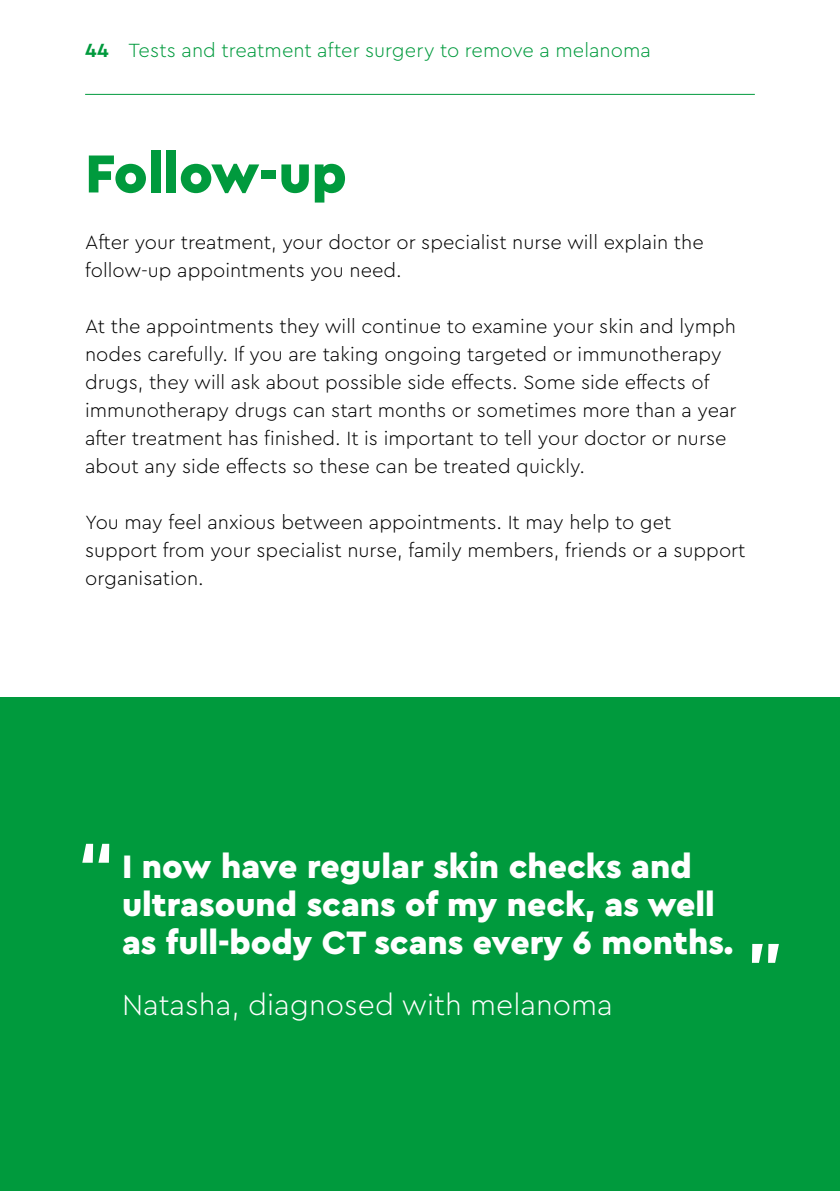
<style>
.page{position:relative;width:840px;height:1191px;background:#fff}
.page>*{position:absolute;margin:0;border:0;box-sizing:border-box;transform-origin:0 0}
.t1{font:900 56px "Cera Pro Macmillan";letter-spacing:-.005em;color:#009a3d}
.t2{font:900 34px/38px "Cera Pro Macmillan";color:#fff}
.t3{font:300 30px "Cera Pro Macmillan";color:#fff}
.t4{font:300 20px/28px "Cera Pro Macmillan";color:#000}
.t5{font:300 20px "Cera Pro Macmillan";letter-spacing:.005em;color:#009a3d}
.s1{font-weight:700}
</style>
<div class="page">
<hr style="left:85px;top:94px;width:669px;height:1px;background:#009a3d">
<div style="left:0;top:697px;width:839px;height:494px;background:#009a3d"></div>
<svg style="left:82px;top:844px;width:27px;height:18px"></svg>
<svg style="left:752px;top:944px;width:26px;height:19px"></svg>
<p class="t5" style="left:85px;top:35px;width:567px"><span class="s1">44</span> Tests and treatment after surgery to remove a melanoma</p>
<h1 class="t1" style="left:85px;top:128px;width:263px">Follow-up</h1>
<p class="t4" style="left:85px;top:226px;width:619px">After your treatment, your doctor or specialist nurse will explain the follow-up appointments you need.</p>
<p class="t4" style="left:85px;top:310px;width:652px">At the appointments they will continue to examine your skin and lymph nodes carefully. If you are taking ongoing targeted or immunotherapy drugs, they will ask about possible side effects. Some side effects of immunotherapy drugs can start months or sometimes more than a year after treatment has finished. It is important to tell your doctor or nurse about any side effects so these can be treated quickly.</p>
<p class="t4" style="left:85px;top:506px;width:661px">You may feel anxious between appointments. It may help to get support from your specialist nurse, family members, friends or a support organisation.</p>
<h2 class="t2" style="left:122px;top:844px;width:612px">I now have regular skin checks and ultrasound scans of my neck, as well as full-body CT scans every 6 months.</h2>
<h3 class="t3" style="left:122px;top:982px;width:492px">Natasha, diagnosed with melanoma</h3>
</div>
